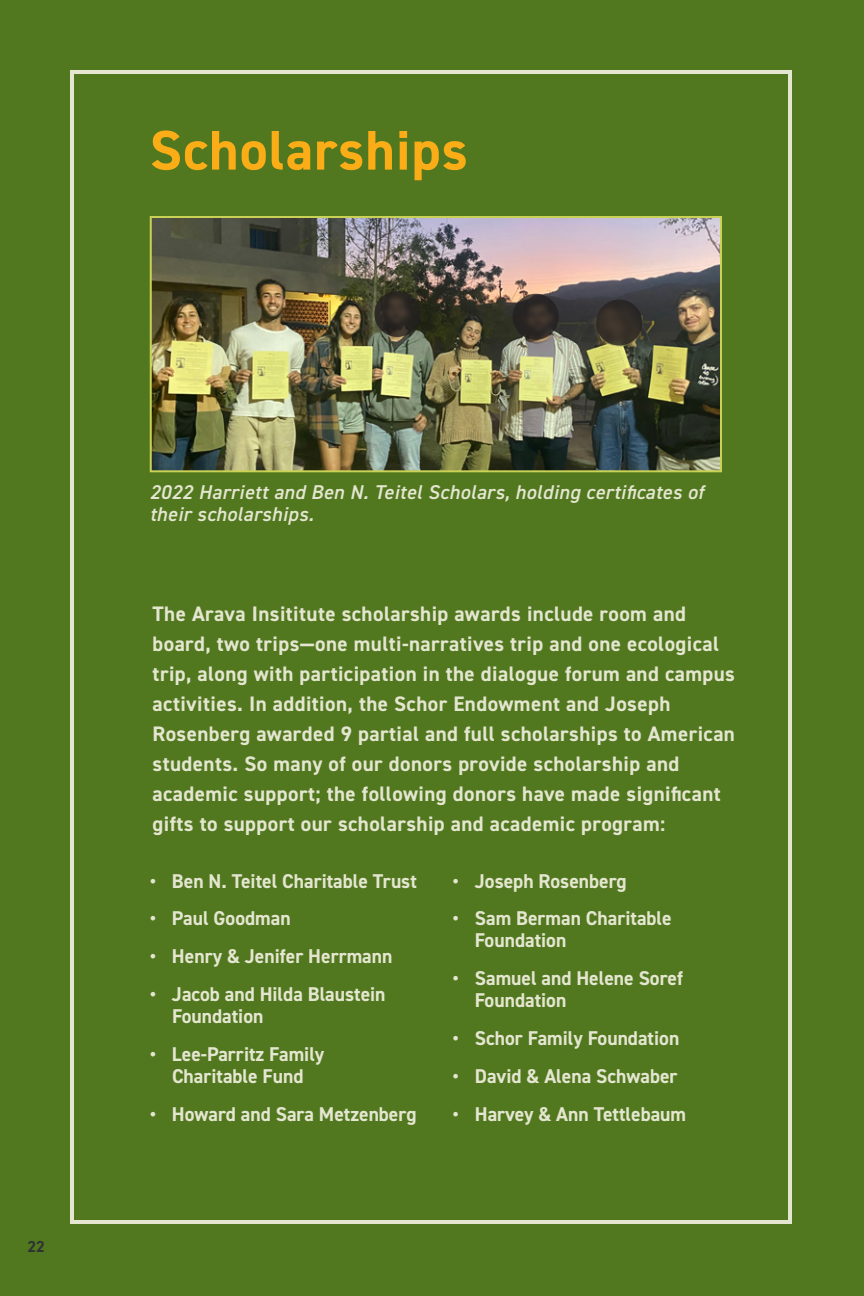
<style>
.page{position:relative;width:864px;height:1296px;background:#51771f}
.page>*{position:absolute;margin:0;border:0;box-sizing:border-box;transform-origin:0 0}
.Header_A{font:700 56px "DIN2014";letter-spacing:.02em;color:#fbad18}
.Header_A-2{font:700 21px/30px "DIN2014";letter-spacing:.02em;color:#e4e6cf}
.Inro_Text-Bold{font:700 20px/22px "DIN2014";color:#e4e6cf}
.Header_A-3{font:italic 600 20px/22px "DIN2014";letter-spacing:.02em;color:#e4e6cf}
.t1{font:700 16px "DIN2014";color:#2d3333}
</style>
<div class="page">
<div style="left:70px;top:70px;width:722px;height:1154px;background:#51771f;border:4px solid #e4e6cf"></div>
<img style="left:153px;top:219px;width:566px;height:250px">
<div style="left:150px;top:216px;width:572px;height:256px;border:2px solid #cad256"></div>
<svg style="left:374px;top:291px;width:46px;height:46px;background:#2f2a24"></svg>
<svg style="left:513px;top:294px;width:46px;height:46px;background:#2f2a27"></svg>
<div style="left:596px;top:300px;width:46px;height:46px;background:linear-gradient(to bottom,#2b2626,#40392c);border-radius:50%"></div>
<p class="Header_A" style="left:150px;top:113px;width:319px">Scholarships</p>
<p class="t1" style="left:27px;top:1236px;width:19px">22</p>
<p class="Header_A-3" style="left:150px;top:480px;width:555px">2022 Harriett and Ben N. Teitel Scholars, holding certificates of their scholarships.</p>
<p class="Header_A-2" style="left:153px;top:598px;width:584px">The Arava Insititute scholarship awards include room and board, two trips—one multi-narratives trip and one ecological trip, along with participation in the dialogue forum and campus activities. In addition, the Schor Endowment and Joseph Rosenberg awarded 9 partial and full scholarships to American students. So many of our donors provide scholarship and academic support; the following donors have made significant gifts to support our scholarship and academic program:</p>
<p class="Inro_Text-Bold" style="left:150px;top:869px;width:268px">• Ben N. Teitel Charitable Trust</p>
<p class="Inro_Text-Bold" style="left:150px;top:907px;width:142px">• Paul Goodman</p>
<p class="Inro_Text-Bold" style="left:150px;top:945px;width:244px">• Henry &amp; Jenifer Herrmann</p>
<p class="Inro_Text-Bold" style="left:172px;top:983px;width:215px;text-indent:-22px">• Jacob and Hilda Blaustein<br>Foundation</p>
<p class="Inro_Text-Bold" style="left:150px;top:1043px;width:176px;text-align:center">• Lee-Parritz Family<br>Charitable Fund</p>
<p class="Inro_Text-Bold" style="left:150px;top:1103px;width:268px">• Howard and Sara Metzenberg</p>
<p class="Inro_Text-Bold" style="left:453px;top:869px;width:175px">• Joseph Rosenberg</p>
<p class="Inro_Text-Bold" style="left:475px;top:907px;width:198px;text-indent:-22px">• Sam Berman Charitable<br>Foundation</p>
<p class="Inro_Text-Bold" style="left:475px;top:967px;width:210px;text-indent:-22px">• Samuel and Helene Soref<br>Foundation</p>
<p class="Inro_Text-Bold" style="left:453px;top:1027px;width:228px">• Schor Family Foundation</p>
<p class="Inro_Text-Bold" style="left:453px;top:1065px;width:226px">• David &amp; Alena Schwaber</p>
<p class="Inro_Text-Bold" style="left:453px;top:1103px;width:235px">• Harvey &amp; Ann Tettlebaum</p>
</div>
